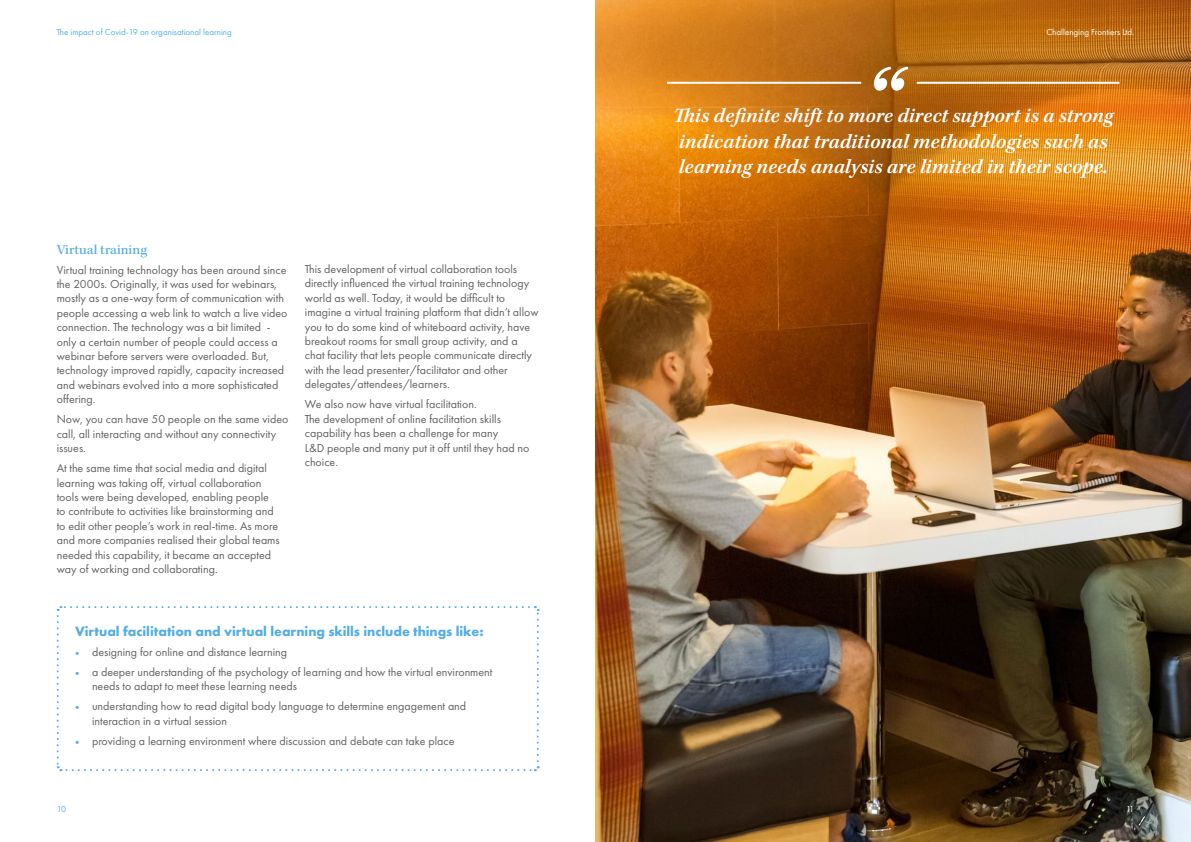
<style>
.page{position:relative;width:1191px;height:842px;background:#fff}
.page>*{position:absolute;margin:0;border:0;box-sizing:border-box;transform-origin:0 0}
.t1{font:italic 600 21px/25.2px "Kepler Std";color:#fff}
.t2{font:700 14px "Futura PT";color:#55aee2}
.t3{font:500 14px "Kepler Std";color:#55aee2}
.t4{font:12px/14.4px "Futura PT";color:#616161}
.t5{font:9px "Futura PT";color:#55aee2}
.t6{font:9px "Futura PT";color:#fff}
.s1{font-family:"Calmetta";color:#55aee2}
</style>
<div class="page">
<img style="left:595px;top:0;width:596px;height:842px">
<svg style="left:873px;top:67px;width:35px;height:24px"></svg>
<hr style="left:667px;top:82px;width:194px;height:2px;background:#fff">
<hr style="left:916px;top:82px;width:203px;height:2px;background:#fff">
<svg style="left:56px;top:606px;width:484px;height:166px"></svg>
<p class="t5" style="left:57px;top:27px;width:177px">The impact of Covid-19 on organisational learning</p>
<p class="t6" style="left:1046px;top:27px;width:89px">Challenging Frontiers Ltd.</p>
<p class="t3" style="left:57px;top:241px;width:92px">Virtual training</p>
<p class="t4" style="left:57px;top:262px;width:232px">Virtual training technology has been around since the 2000s. Originally, it was used for webinars, mostly as a one-way form of communication with people accessing a web link to watch a live video connection. The technology was a bit limited - only a certain number of people could access a webinar before servers were overloaded. But, technology improved rapidly, capacity increased and webinars evolved into a more sophisticated offering.</p>
<p class="t4" style="left:57px;top:412px;width:233px">Now, you can have 50 people on the same video call, all interacting and without any connectivity issues.</p>
<p class="t4" style="left:57px;top:461px;width:224px">At the same time that social media and digital learning was taking off, virtual collaboration tools were being developed, enabling people to contribute to activities like brainstorming and to edit other people’s work in real-time. As more and more companies realised their global teams needed this capability, it became an accepted way of working and collaborating.</p>
<p class="t4" style="left:305px;top:262px;width:235px">This development of virtual collaboration tools directly influenced the virtual training technology world as well. Today, it would be difficult to imagine a virtual training platform that didn’t allow you to do some kind of whiteboard activity, have breakout rooms for small group activity, and a chat facility that lets people communicate directly with the lead presenter/facilitator and other delegates/attendees/learners.</p>
<p class="t4" style="left:305px;top:397px;width:226px">We also now have virtual facilitation.<br>The development of online facilitation skills capability has been a challenge for many<br>L&amp;D people and many put it off until they had no choice.</p>
<p class="t2" style="left:75px;top:622px;width:410px">Virtual facilitation and virtual learning skills include things like:</p>
<p class="t4" style="left:75px;top:645px;width:214px"><span class="s1">•</span> designing for online and distance learning</p>
<p class="t4" style="left:92px;top:665px;width:402px;text-indent:-17px"><span class="s1">•</span> a deeper understanding of the psychology of learning and how the virtual environment needs to adapt to meet these learning needs</p>
<p class="t4" style="left:92px;top:699px;width:376px;text-indent:-17px"><span class="s1">•</span> understanding how to read digital body language to determine engagement and interaction in a virtual session</p>
<p class="t4" style="left:75px;top:734px;width:381px"><span class="s1">•</span> providing a learning environment where discussion and debate can take place</p>
<p class="t1" style="left:673px;top:104px;width:442px">This definite shift to more direct support is a strong indication that traditional methodologies such as learning needs analysis are limited in their scope.</p>
<p class="t5" style="left:57px;top:804px;width:11px">10</p>
<p class="t6" style="left:1126px;top:804px;width:10px">11</p>
</div>
